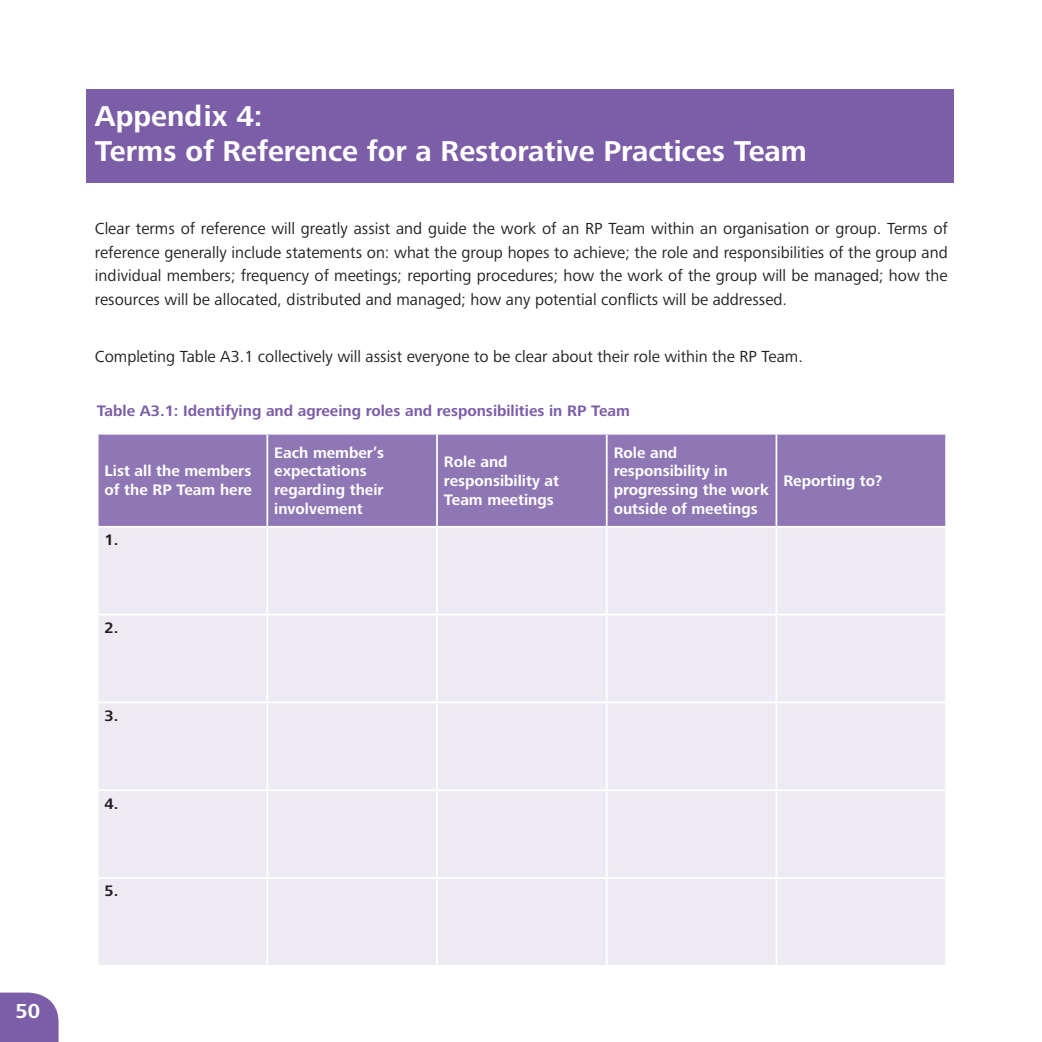
<style>
.page{position:relative;width:1042px;height:1042px;background:#fff}
.page>*{position:absolute;margin:0;border:0;box-sizing:border-box;transform-origin:0 0}
.t1{font:700 29.75px/35px "Frutiger Next Pro";color:#fff}
.t2{font:700 21px "Frutiger Next Pro";color:#fff}
.t3{font:16.62px/23.6px "Frutiger Next Pro";color:#231f20;text-align:justify}
.t4{font:700 15.75px/18.9px "Frutiger Next Pro";color:#fff}
.t5{font:700 15.75px "Frutiger Next Pro";color:#7c5ea8}
.t6{font:700 15.75px "Frutiger Next Pro";color:#231f20}
</style>
<div class="page">
<svg style="left:0;top:992px;width:59px;height:50px;background:#866aae"></svg>
<div style="left:87px;top:89px;width:867px;height:94px;background:#7c5ea8"></div>
<div style="left:98px;top:435px;width:847px;height:91px;background:#8f76b5"></div>
<div style="left:98px;top:528px;width:847px;height:437px;background:#edeaf4"></div>
<hr style="left:266px;top:435px;width:2px;height:91px;background:#fff">
<hr style="left:436px;top:435px;width:2px;height:91px;background:#fff">
<hr style="left:606px;top:435px;width:1px;height:91px;background:#fff">
<hr style="left:775px;top:435px;width:2px;height:91px;background:#fff">
<hr style="left:266px;top:528px;width:2px;height:86px;background:#fff">
<hr style="left:436px;top:528px;width:2px;height:86px;background:#fff">
<hr style="left:606px;top:528px;width:1px;height:86px;background:#fff">
<hr style="left:775px;top:528px;width:2px;height:86px;background:#fff">
<hr style="left:97px;top:614px;width:170px;height:1px;background:#fff">
<hr style="left:267px;top:614px;width:170px;height:1px;background:#fff">
<hr style="left:266px;top:615px;width:2px;height:86px;background:#fff">
<hr style="left:437px;top:614px;width:170px;height:1px;background:#fff">
<hr style="left:436px;top:615px;width:2px;height:86px;background:#fff">
<hr style="left:607px;top:614px;width:169px;height:1px;background:#fff">
<hr style="left:606px;top:615px;width:1px;height:86px;background:#fff">
<hr style="left:776px;top:614px;width:171px;height:1px;background:#fff">
<hr style="left:775px;top:615px;width:2px;height:86px;background:#fff">
<hr style="left:97px;top:701px;width:170px;height:2px;background:#fff">
<hr style="left:267px;top:701px;width:170px;height:2px;background:#fff">
<hr style="left:266px;top:703px;width:2px;height:86px;background:#fff">
<hr style="left:437px;top:701px;width:170px;height:2px;background:#fff">
<hr style="left:436px;top:703px;width:2px;height:86px;background:#fff">
<hr style="left:607px;top:701px;width:169px;height:2px;background:#fff">
<hr style="left:606px;top:703px;width:1px;height:86px;background:#fff">
<hr style="left:776px;top:701px;width:171px;height:2px;background:#fff">
<hr style="left:775px;top:703px;width:2px;height:86px;background:#fff">
<hr style="left:97px;top:789px;width:170px;height:2px;background:#fff">
<hr style="left:267px;top:789px;width:170px;height:2px;background:#fff">
<hr style="left:266px;top:791px;width:2px;height:86px;background:#fff">
<hr style="left:437px;top:789px;width:170px;height:2px;background:#fff">
<hr style="left:436px;top:791px;width:2px;height:86px;background:#fff">
<hr style="left:607px;top:789px;width:169px;height:2px;background:#fff">
<hr style="left:606px;top:791px;width:1px;height:86px;background:#fff">
<hr style="left:776px;top:789px;width:171px;height:2px;background:#fff">
<hr style="left:775px;top:791px;width:2px;height:86px;background:#fff">
<hr style="left:97px;top:877px;width:170px;height:2px;background:#fff">
<hr style="left:267px;top:877px;width:170px;height:2px;background:#fff">
<hr style="left:266px;top:879px;width:2px;height:86px;background:#fff">
<hr style="left:437px;top:877px;width:170px;height:2px;background:#fff">
<hr style="left:436px;top:879px;width:2px;height:86px;background:#fff">
<hr style="left:607px;top:877px;width:169px;height:2px;background:#fff">
<hr style="left:606px;top:879px;width:1px;height:86px;background:#fff">
<hr style="left:776px;top:877px;width:171px;height:2px;background:#fff">
<hr style="left:775px;top:879px;width:2px;height:86px;background:#fff">
<p class="t2" style="left:15px;top:999px;width:26px">50</p>
<h1 class="t1" style="left:95px;top:98px;width:713px">Appendix 4:<br>Terms of Reference for a Restorative Practices Team</h1>
<p class="t3" style="left:95px;top:217px;width:854px">Clear terms of reference will greatly assist and guide the work of an RP Team within an organisation or group. Terms of reference generally include statements on: what the group hopes to achieve; the role and responsibilities of the group and individual members; frequency of meetings; reporting procedures; how the work of the group will be managed; how the resources will be allocated, distributed and managed; how any potential conflicts will be addressed.</p>
<p class="t3" style="left:95px;top:345px;width:709px">Completing Table A3.1 collectively will assist everyone to be clear about their role within the RP Team.</p>
<p class="t5" style="left:97px;top:402px;width:535px">Table A3.1: Identifying and agreeing roles and responsibilities in RP Team</p>
<p class="t4" style="left:105px;top:462px;width:149px">List all the members of the RP Team here</p>
<p class="t6" style="left:105px;top:531px;width:15px">1.</p>
<p class="t4" style="left:274px;top:443px;width:111px">Each member’s expectations regarding their involvement</p>
<p class="t4" style="left:444px;top:452px;width:117px">Role and responsibility at<br>Team meetings</p>
<p class="t4" style="left:614px;top:443px;width:157px">Role and responsibility in progressing the work outside of meetings</p>
<p class="t4" style="left:783px;top:471px;width:100px">Reporting to?</p>
<p class="t6" style="left:105px;top:619px;width:15px">2.</p>
<p class="t6" style="left:105px;top:706px;width:15px">3.</p>
<p class="t6" style="left:105px;top:794px;width:15px">4.</p>
<p class="t6" style="left:105px;top:882px;width:15px">5.</p>
</div>
